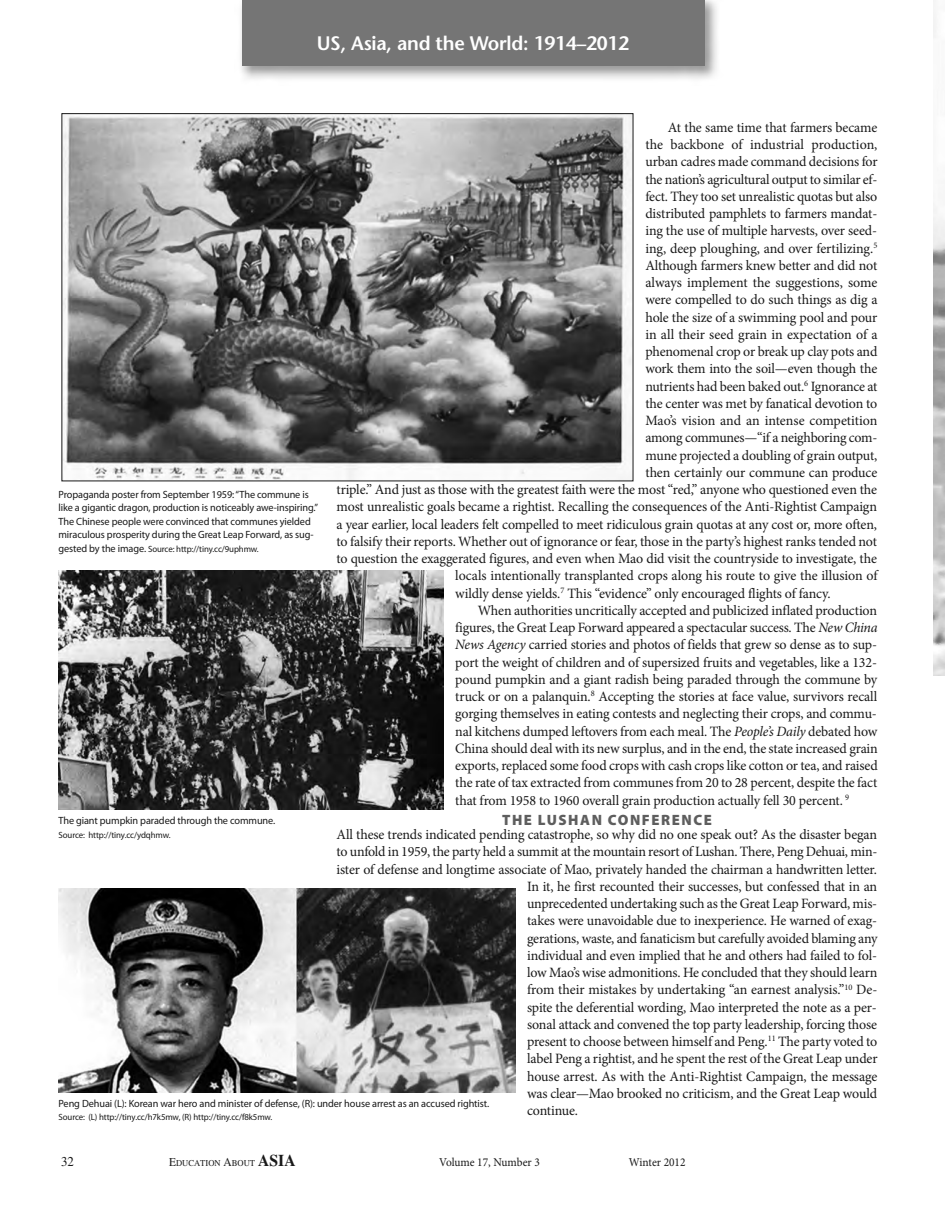
<style>
.page{position:relative;width:945px;height:1215px;background:#fff}
.page>*{position:absolute;margin:0;border:0;box-sizing:border-box;transform-origin:0 0}
.t1{font:600 19.5px "Stone Sans";letter-spacing:-.01em;color:#fff}
.t2{font:900 15px "Myriad Pro";letter-spacing:.105em;color:#5e5e5e}
.t3{font:14.25px "Minion Pro";letter-spacing:-.01em;color:#191919}
.t4{font:13.5px "EAA Times";color:#191919;scale:.95 1}
.t5{font:12px "Minion Pro";color:#191919;scale:.95 1}
.t6{font:10.5px/13.5px "Myriad Pro";letter-spacing:-.01em;color:#191919}
.t7{font:9px "Myriad Pro";letter-spacing:-.01em;color:#191919}
.t8{font:9px "EAA Times";color:#191919;scale:.95 1}
.s1{font-style:italic}
.s2{font-size:10.5px}
.s3{font-size:12px}
.s4{font-weight:700;font-size:16.5px}
</style>
<div class="page">
<img style="left:934px;top:14px;width:11px;height:662px">
<img style="left:240px;top:0;width:477px;height:79px">
<div style="left:242px;top:0;width:462px;height:66px;background:#757575"></div>
<img style="left:64px;top:115px;width:567px;height:364px">
<img style="left:58px;top:570px;width:385px;height:240px">
<img style="left:58px;top:888px;width:457px;height:205px">
<h1 class="t1" style="left:317px;top:35px;width:314px">US, Asia, and the World: 1914–2012</h1>
<p class="t3" style="left:668px;top:122px;width:211px">At the same time that farmers became</p>
<p class="t3" style="left:645px;top:139px;width:234px">the backbone of industrial production,</p>
<p class="t3" style="left:645px;top:156px;width:234px">urban cadres made command decisions for</p>
<p class="t3" style="left:645px;top:174px;width:234px">the nation’s agricultural output to similar ef-</p>
<p class="t3" style="left:645px;top:191px;width:233px">fect. They too set unrealistic quotas but also</p>
<p class="t3" style="left:645px;top:208px;width:233px">distributed pamphlets to farmers mandat-</p>
<p class="t3" style="left:645px;top:225px;width:233px">ing the use of multiple harvests, over seed-</p>
<p class="t3" style="left:645px;top:243px;width:234px">ing, deep ploughing, and over fertilizing.<sup>5</sup></p>
<p class="t3" style="left:645px;top:260px;width:233px">Although farmers knew better and did not</p>
<p class="t3" style="left:645px;top:277px;width:234px">always implement the suggestions, some</p>
<p class="t3" style="left:645px;top:294px;width:234px">were compelled to do such things as dig a</p>
<p class="t3" style="left:645px;top:312px;width:233px">hole the size of a swimming pool and pour</p>
<p class="t3" style="left:645px;top:329px;width:234px">in all their seed grain in expectation of a</p>
<p class="t3" style="left:645px;top:346px;width:233px">phenomenal crop or break up clay pots and</p>
<p class="t3" style="left:645px;top:363px;width:233px">work them into the soil—even though the</p>
<p class="t3" style="left:645px;top:381px;width:234px">nutrients had been baked out.<sup>6</sup> Ignorance at</p>
<p class="t3" style="left:645px;top:398px;width:233px">the center was met by fanatical devotion to</p>
<p class="t3" style="left:645px;top:415px;width:234px">Mao’s vision and an intense competition</p>
<p class="t3" style="left:645px;top:432px;width:233px">among communes—“if a neighboring com-</p>
<p class="t3" style="left:645px;top:450px;width:233px">mune projected a doubling of grain output,</p>
<p class="t3" style="left:645px;top:467px;width:234px">then certainly our commune can produce</p>
<p class="t3" style="left:337px;top:484px;width:542px">triple.” And just as those with the greatest faith were the most “red,” anyone who questioned even the</p>
<p class="t3" style="left:337px;top:501px;width:542px">most unrealistic goals became a rightist. Recalling the consequences of the Anti-Rightist Campaign</p>
<p class="t3" style="left:337px;top:519px;width:542px">a year earlier, local leaders felt compelled to meet ridiculous grain quotas at any cost or, more often,</p>
<p class="t3" style="left:337px;top:536px;width:542px">to falsify their reports. Whether out of ignorance or fear, those in the party’s highest ranks tended not</p>
<p class="t3" style="left:337px;top:553px;width:542px">to question the exaggerated figures, and even when Mao did visit the countryside to investigate, the</p>
<p class="t3" style="left:455px;top:570px;width:424px">locals intentionally transplanted crops along his route to give the illusion of</p>
<p class="t3" style="left:455px;top:588px;width:377px">wildly dense yields.<sup>7</sup> This “evidence” only encouraged flights of fancy.</p>
<p class="t3" style="left:478px;top:605px;width:401px">When authorities uncritically accepted and publicized inflated production</p>
<p class="t3" style="left:455px;top:622px;width:424px">figures, the Great Leap Forward appeared a spectacular success. The <span class="s1">New China</span></p>
<p class="t3" style="left:455px;top:639px;width:423px"><span class="s1">News Agency</span> carried stories and photos of fields that grew so dense as to sup-</p>
<p class="t3" style="left:455px;top:657px;width:423px">port the weight of children and of supersized fruits and vegetables, like a 132-</p>
<p class="t3" style="left:455px;top:674px;width:424px">pound pumpkin and a giant radish being paraded through the commune by</p>
<p class="t3" style="left:455px;top:691px;width:424px">truck or on a palanquin.<sup>8</sup> Accepting the stories at face value, survivors recall</p>
<p class="t3" style="left:455px;top:708px;width:423px">gorging themselves in eating contests and neglecting their crops, and commu-</p>
<p class="t3" style="left:455px;top:726px;width:424px">nal kitchens dumped leftovers from each meal. The <span class="s1">People’s Daily</span> debated how</p>
<p class="t3" style="left:455px;top:743px;width:424px">China should deal with its new surplus, and in the end, the state increased grain</p>
<p class="t3" style="left:455px;top:760px;width:424px">exports, replaced some food crops with cash crops like cotton or tea, and raised</p>
<p class="t3" style="left:455px;top:777px;width:424px">the rate of tax extracted from communes from 20 to 28 percent, despite the fact</p>
<p class="t3" style="left:455px;top:795px;width:395px">that from 1958 to 1960 overall grain production actually fell 30 percent. <sup>9</sup></p>
<p class="t2" style="left:502px;top:814px;width:211px">THE LUSHAN CONFERENCE</p>
<p class="t3" style="left:337px;top:829px;width:542px">All these trends indicated pending catastrophe, so why did no one speak out? As the disaster began</p>
<p class="t3" style="left:337px;top:846px;width:542px">to unfold in 1959, the party held a summit at the mountain resort of Lushan. There, Peng Dehuai, min-</p>
<p class="t3" style="left:337px;top:864px;width:542px">ister of defense and longtime associate of Mao, privately handed the chairman a handwritten letter.</p>
<p class="t3" style="left:527px;top:881px;width:352px">In it, he first recounted their successes, but confessed that in an</p>
<p class="t3" style="left:527px;top:898px;width:352px">unprecedented undertaking such as the Great Leap Forward, mis-</p>
<p class="t3" style="left:527px;top:915px;width:352px">takes were unavoidable due to inexperience. He warned of exag-</p>
<p class="t3" style="left:527px;top:933px;width:352px">gerations, waste, and fanaticism but carefully avoided blaming any</p>
<p class="t3" style="left:527px;top:950px;width:352px">individual and even implied that he and others had failed to fol-</p>
<p class="t3" style="left:527px;top:967px;width:352px">low Mao’s wise admonitions. He concluded that they should learn</p>
<p class="t3" style="left:527px;top:984px;width:352px">from their mistakes by undertaking “an earnest analysis.”<sup>10</sup> De-</p>
<p class="t3" style="left:527px;top:1002px;width:351px">spite the deferential wording, Mao interpreted the note as a per-</p>
<p class="t3" style="left:527px;top:1019px;width:352px">sonal attack and convened the top party leadership, forcing those</p>
<p class="t3" style="left:527px;top:1036px;width:352px">present to choose between himself and Peng.<sup>11</sup> The party voted to</p>
<p class="t3" style="left:527px;top:1053px;width:352px">label Peng a rightist, and he spent the rest of the Great Leap under</p>
<p class="t3" style="left:527px;top:1071px;width:352px">house arrest. As with the Anti-Rightist Campaign, the message</p>
<p class="t3" style="left:527px;top:1088px;width:352px">was clear—Mao brooked no criticism, and the Great Leap would</p>
<p class="t3" style="left:527px;top:1105px;width:53px">continue.</p>
<p class="t6" style="left:59px;top:488px;width:261px">Propaganda poster from September 1959: “the commune is like a gigantic dragon, production is noticeably awe-inspiring.” the Chinese people were convinced that communes yielded miraculous prosperity during the great Leap Forward, as sug-</p>
<p class="t7" style="left:59px;top:545px;width:202px"><span class="s2">gested by the image.</span> Source: http://tiny.cc/9uphmw.</p>
<p class="t6" style="left:59px;top:815px;width:218px">the giant pumpkin paraded through the commune.</p>
<p class="t7" style="left:59px;top:831px;width:114px">Source: http://tiny.cc/ydqhmw.</p>
<p class="t6" style="left:59px;top:1097px;width:432px">Peng Dehuai (L): Korean war hero and minister of defense, (R): under house arrest as an accused rightist.</p>
<p class="t7" style="left:59px;top:1114px;width:215px">Source: (L) http://tiny.cc/h7k5mw, (R) http://tiny.cc/f8k5mw.</p>
<p class="t4" style="left:61px;top:1157px;width:15px">32</p>
<p class="t8" style="left:169px;top:1160px;width:135px"><span class="s3">E</span>DUCATION <span class="s3">A</span>BOUT <span class="s4">ASIA</span></p>
<p class="t5" style="left:439px;top:1158px;width:107px">Volume 17, Number 3</p>
<p class="t5" style="left:629px;top:1158px;width:61px">Winter 2012</p>
</div>
